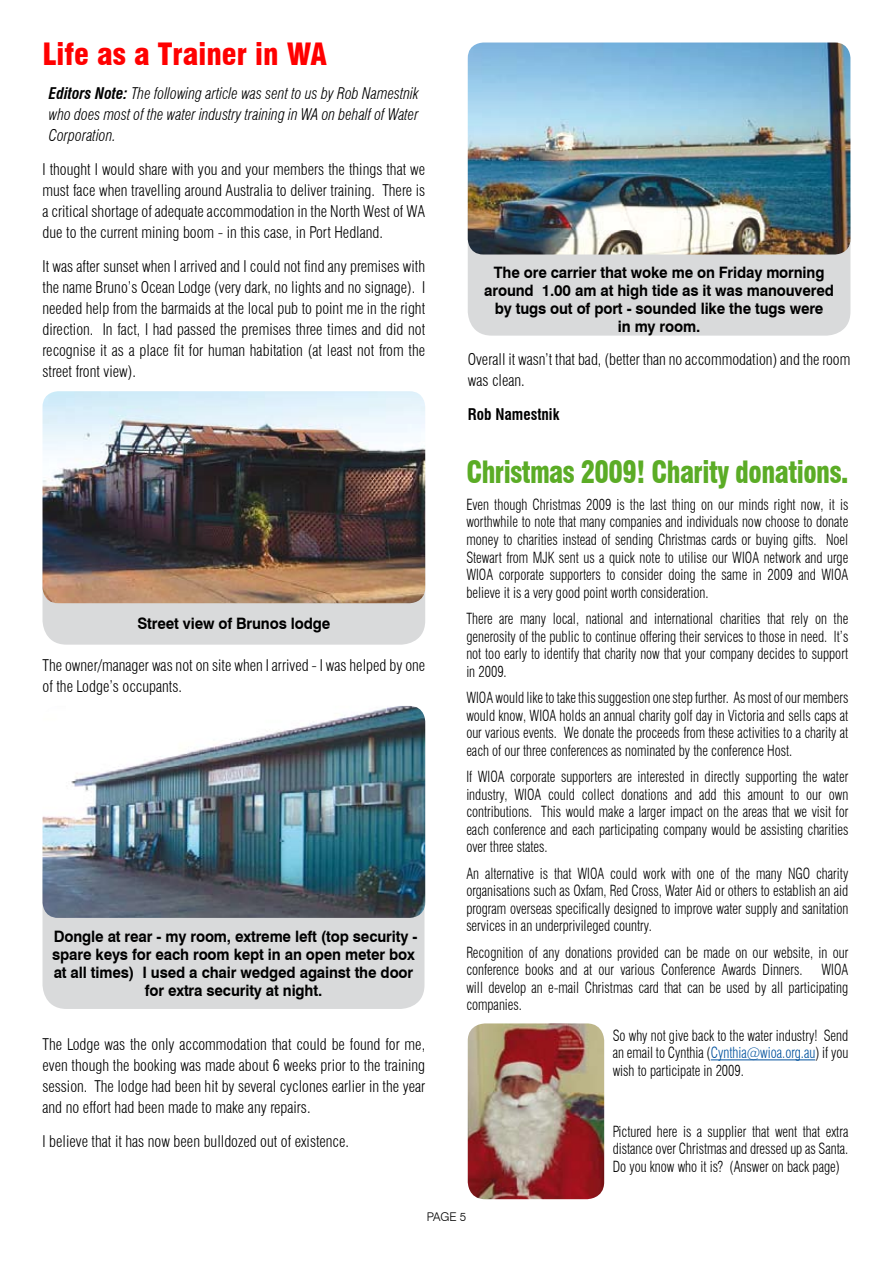
<style>
.page{position:relative;width:893px;height:1263px;background:#fff}
.page>*{position:absolute;margin:0;border:0;box-sizing:border-box;transform-origin:0 0}
.t1{font:900 condensed 30px "Swiss 721 BT";letter-spacing:-.02em;color:#5bac26;scale:.9 1}
.t2{font:900 condensed 30px "Swiss 721 BT";color:#f00}
.t3{font:300 condensed 15.75px/21px "Swiss 721 BT";color:#000;text-align:justify}
.t4{font:700 15.75px/18px "Swiss 721 BT";letter-spacing:-.01em;color:#000;text-align:center;scale:.95 1}
.t5{font:italic 300 condensed 15.75px/21px "Swiss 721 BT";color:#000;text-align:justify}
.t6{font:700 condensed 15.75px "Swiss 721 BT";color:#000}
.t7{font:300 condensed 15px/17.7px "Swiss 721 BT";color:#000;text-align:justify;scale:.9 1}
.t8{font:300 12px "Swiss 721 BT";color:#000}
.s1{font-weight:700}
.s2{color:#00519d}
</style>
<div class="page">
<div style="left:468px;top:187px;width:382px;height:149px;background:#d9dadb;border-radius:24px"></div>
<img style="left:468px;top:43px;width:382px;height:211px">
<div style="left:43px;top:535px;width:382px;height:110px;background:#d9dadb;border-radius:24px"></div>
<img style="left:43px;top:391px;width:382px;height:212px">
<div style="left:43px;top:850px;width:381px;height:159px;background:#d9dadb;border-radius:24px"></div>
<img style="left:43px;top:706px;width:382px;height:212px">
<hr style="left:711px;top:1059px;width:104px;height:1px;background:#00519d">
<img style="left:468px;top:1023px;width:136px;height:176px">
<h1 class="t2" style="left:43px;top:36px;width:286px">Life as a Trainer in WA</h1>
<p class="t5" style="left:49px;top:83px;width:371px"><span class="s1">Editors Note:</span> The following article was sent to us by Rob Namestnik who does most of the water industry training in WA on behalf of Water Corporation.</p>
<p class="t3" style="left:43px;top:159px;width:384px">I thought I would share with you and your members the things that we must face when travelling around Australia to deliver training. There is a critical shortage of adequate accommodation in the North West of WA due to the current mining boom - in this case, in Port Hedland.</p>
<p class="t3" style="left:43px;top:255px;width:384px">It was after sunset when I arrived and I could not find any premises with the name Bruno’s Ocean Lodge (very dark, no lights and no signage). I needed help from the barmaids at the local pub to point me in the right direction. In fact, I had passed the premises three times and did not recognise it as a place fit for human habitation (at least not from the street front view).</p>
<p class="t4" style="left:137px;top:615px;width:204px">Street view of Brunos lodge</p>
<p class="t3" style="left:43px;top:655px;width:384px">The owner/manager was not on site when I arrived - I was helped by one of the Lodge’s occupants.</p>
<p class="t4" style="left:52px;top:927px;width:386px">Dongle at rear - my room, extreme left (top security - spare keys for each room kept in an open meter box at all times) I used a chair wedged against the door for extra security at night.</p>
<p class="t3" style="left:43px;top:1034px;width:384px">The Lodge was the only accommodation that could be found for me, even though the booking was made about 6 weeks prior to the training session. The lodge had been hit by several cyclones earlier in the year and no effort had been made to make any repairs.</p>
<p class="t3" style="left:43px;top:1131px;width:308px">I believe that it has now been bulldozed out of existence.</p>
<p class="t4" style="left:484px;top:263px;width:370px">The ore carrier that woke me on Friday morning around 1.00 am at high tide as it was manouvered by tugs out of port - sounded like the tugs were<br>in my room.</p>
<p class="t3" style="left:468px;top:349px;width:384px">Overall it wasn’t that bad, (better than no accommodation) and the room was clean.</p>
<p class="t6" style="left:468px;top:404px;width:93px">Rob Namestnik</p>
<h1 class="t1" style="left:466px;top:455px;width:426px">Christmas 2009! Charity donations.</h1>
<p class="t7" style="left:466px;top:495px;width:426px">Even though Christmas 2009 is the last thing on our minds right now, it is worthwhile to note that many companies and individuals now choose to donate money to charities instead of sending Christmas cards or buying gifts. Noel Stewart from MJK sent us a quick note to utilise our WIOA network and urge WIOA corporate supporters to consider doing the same in 2009 and WIOA believe it is a very good point worth consideration.</p>
<p class="t7" style="left:466px;top:610px;width:426px">There are many local, national and international charities that rely on the generosity of the public to continue offering their services to those in need. It’s not too early to identify that charity now that your company decides to support in 2009.</p>
<p class="t7" style="left:466px;top:689px;width:426px">WIOA would like to take this suggestion one step further. As most of our members would know, WIOA holds an annual charity golf day in Victoria and sells caps at our various events. We donate the proceeds from these activities to a charity at each of our three conferences as nominated by the conference Host.</p>
<p class="t7" style="left:466px;top:768px;width:426px">If WIOA corporate supporters are interested in directly supporting the water industry, WIOA could collect donations and add this amount to our own contributions. This would make a larger impact on the areas that we visit for each conference and each participating company would be assisting charities over three states.</p>
<p class="t7" style="left:466px;top:864px;width:426px">An alternative is that WIOA could work with one of the many NGO charity organisations such as Oxfam, Red Cross, Water Aid or others to establish an aid program overseas specifically designed to improve water supply and sanitation services in an underprivileged country.</p>
<p class="t7" style="left:466px;top:943px;width:426px">Recognition of any donations provided can be made on our website, in our conference books and at our various Conference Awards Dinners.</p>
<p class="t7" style="left:466px;top:961px;width:426px;text-indent:355px">WIOA will develop an e-mail Christmas card that can be used by all participating companies.</p>
<p class="t7" style="left:613px;top:1026px;width:263px">So why not give back to the water industry! Send an email to Cynthia (<span class="s2">Cynthia@wioa.org.au</span>) if you wish to participate in 2009.</p>
<p class="t7" style="left:613px;top:1122px;width:263px">Pictured here is a supplier that went that extra distance over Christmas and dressed up as Santa.<br>Do you know who it is? (Answer on back page)</p>
<p class="t8" style="left:427px;top:1209px;width:41px">PAGE 5</p>
</div>
